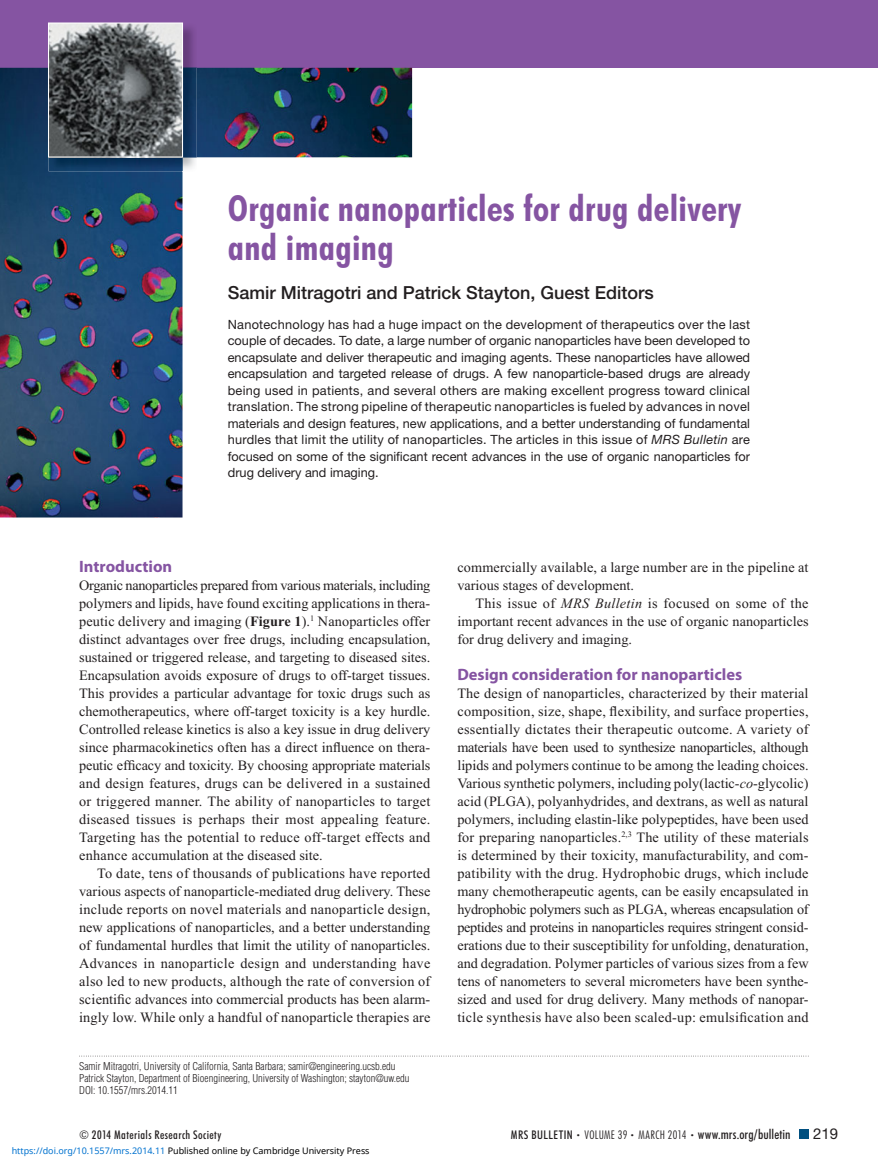
<style>
.page{position:relative;width:878px;height:1175px;background:#fff}
.page>*{position:absolute;margin:0;border:0;box-sizing:border-box;transform-origin:0 0}
.t1{font:700 condensed 36px/39px "Futura BT";letter-spacing:.01em;color:#8554a2}
.t2{font:500 18px "Helvetica Neue LT Std";color:#231f20}
.t3{font:700 16.5px "Myriad Pro";color:#8554a2}
.t4{font:15px "Helvetica Neue LT Std";color:#231f20}
.t5{font:14.25px/18px "Times New Roman";letter-spacing:.01em;color:#231f20;text-align:justify}
.t6{font:500 condensed 13.5px "Futura BT";letter-spacing:.01em;color:#231f20}
.t7{font:12.75px/16.5px "Helvetica Neue LT Std";color:#231f20;text-align:justify}
.t8{font:500 condensed 12px "Futura BT";letter-spacing:.035em;color:#231f20}
.t9{font:300 condensed 10.5px/12px "Helvetica LT Std";color:#231f20}
.t10{font:9px "Noto Sans";color:#000}
.s1{font-style:italic}
.s2{font-weight:700}
.s3{font-size:12px}
.s4{font-weight:300;font-size:7.5px}
.s5{font-weight:300;font-size:12px}
.s6{color:#0172cf}
</style>
<div class="page">
<div style="left:0;top:0;width:878px;height:68px;background:#8554a2"></div>
<div style="left:799px;top:1130px;width:9px;height:8px;background:#005080"></div>
<img style="left:0;top:68px;width:412px;height:450px">
<img style="left:49px;top:27px;width:148px;height:144px">
<svg style="left:48px;top:22px;width:135px;height:136px"></svg>
<svg style="left:79px;top:1055px;width:728px;height:1px"></svg>
<h1 class="t1" style="left:228px;top:192px;width:515px">Organic nanoparticles for drug delivery and imaging</h1>
<p class="t2" style="left:228px;top:286px;width:427px">Samir Mitragotri and Patrick Stayton , Guest Editors</p>
<p class="t7" style="left:228px;top:317px;width:524px">Nanotechnology has had a huge impact on the development of therapeutics over the last couple of decades. To date, a large number of organic nanoparticles have been developed to encapsulate and deliver therapeutic and imaging agents. These nanoparticles have allowed encapsulation and targeted release of drugs. A few nanoparticle-based drugs are already being used in patients, and several others are making excellent progress toward clinical translation. The strong pipeline of therapeutic nanoparticles is fueled by advances in novel materials and design features, new applications, and a better understanding of fundamental hurdles that limit the utility of nanoparticles. The articles in this issue of <span class="s1">MRS Bulletin</span> are focused on some of the significant recent advances in the use of organic nanoparticles for drug delivery and imaging.</p>
<p class="t3" style="left:79px;top:560px;width:95px">Introduction</p>
<p class="t5" style="left:79px;top:577px;width:353px">Organic nanoparticles prepared from various materials, including polymers and lipids, have found exciting applications in thera&shy;peutic delivery and imaging ( <span class="s2">Figure 1</span> ). <sup>1</sup> Nanoparticles offer distinct advantages over free drugs, including encapsulation, sustained or triggered release, and targeting to diseased sites.<br>Encapsulation avoids exposure of drugs to off-target tissues.<br>This provides a particular advantage for toxic drugs such as chemotherapeutics, where off-target toxicity is a key hurdle.<br>Controlled release kinetics is also a key issue in drug delivery since pharmacokinetics often has a direct influence on thera&shy;peutic efficacy and toxicity. By choosing appropriate materials and design features, drugs can be delivered in a sustained or triggered manner. The ability of nanoparticles to target diseased tissues is perhaps their most appealing feature.<br>Targeting has the potential to reduce off-target effects and enhance accumulation at the diseased site.</p>
<p class="t5" style="left:79px;top:865px;width:353px;text-indent:18px">To date, tens of thousands of publications have reported various aspects of nanoparticle-mediated drug delivery. These include reports on novel materials and nanoparticle design, new applications of nanoparticles, and a better understanding of fundamental hurdles that limit the utility of nanoparticles.<br>Advances in nanoparticle design and understanding have also led to new products, although the rate of conversion of scientific advances into commercial products has been alarm&shy;ingly low. While only a handful of nanoparticle therapies are</p>
<p class="t9" style="left:79px;top:1061px;width:332px">Samir Mitragotri , University of California , Santa Barbara ; samir@engineering.ucsb.edu<br>Patrick Stayton , Department of Bioengineering , University of Washington ; stayton@uw.edu<br>DOI: 10.1557/mrs.2014.11</p>
<p class="t5" style="left:457px;top:559px;width:353px">commercially available, a large number are in the pipeline at various stages of development.</p>
<p class="t5" style="left:457px;top:595px;width:353px;text-indent:18px">This issue of <span class="s1">MRS Bulletin</span> is focused on some of the important recent advances in the use of organic nanoparticles for drug delivery and imaging.</p>
<p class="t3" style="left:457px;top:668px;width:286px">Design consideration for nanoparticles</p>
<p class="t5" style="left:457px;top:685px;width:353px">The design of nanoparticles, characterized by their material composition, size, shape, flexibility, and surface properties, essentially dictates their therapeutic outcome. A variety of materials have been used to synthesize nanoparticles, although lipids and polymers continue to be among the leading choices.<br>Various synthetic polymers, including poly(lactic- <span class="s1">co</span> -glycolic) acid (PLGA), polyanhydrides, and dextrans, as well as natural polymers, including elastin-like polypeptides, have been used for preparing nanoparticles. <sup>2</sup> <sup>,</sup> <sup>3</sup> The utility of these materials is determined by their toxicity, manufacturability, and com&shy;patibility with the drug. Hydrophobic drugs, which include many chemotherapeutic agents, can be easily encapsulated in hydrophobic polymers such as PLGA, whereas encapsulation of peptides and proteins in nanoparticles requires stringent consid&shy;erations due to their susceptibility for unfolding, denaturation, and degradation. Polymer particles of various sizes from a few tens of nanometers to several micrometers have been synthe&shy;sized and used for drug delivery. Many methods of nanopar&shy;ticle synthesis have also been scaled-up: emulsification and</p>
<p class="t8" style="left:79px;top:1130px;width:144px">© 2014 Materials Research Society</p>
<p class="t6" style="left:511px;top:1129px;width:281px"><span class="s3">MRS BULLETIN</span> <span class="s4">•</span> <span class="s5">VOLUME 39</span> <span class="s4">•</span> <span class="s5">MARCH 2014</span> <span class="s4">•</span> www.mrs.org/bulletin</p>
<p class="t4" style="left:813px;top:1128px;width:27px">219</p>
<p class="t10" style="left:12px;top:1143px;width:359px"><span class="s6">https://doi.org/10.1557/mrs.2014.11</span> Published online by Cambridge University Press</p>
</div>
